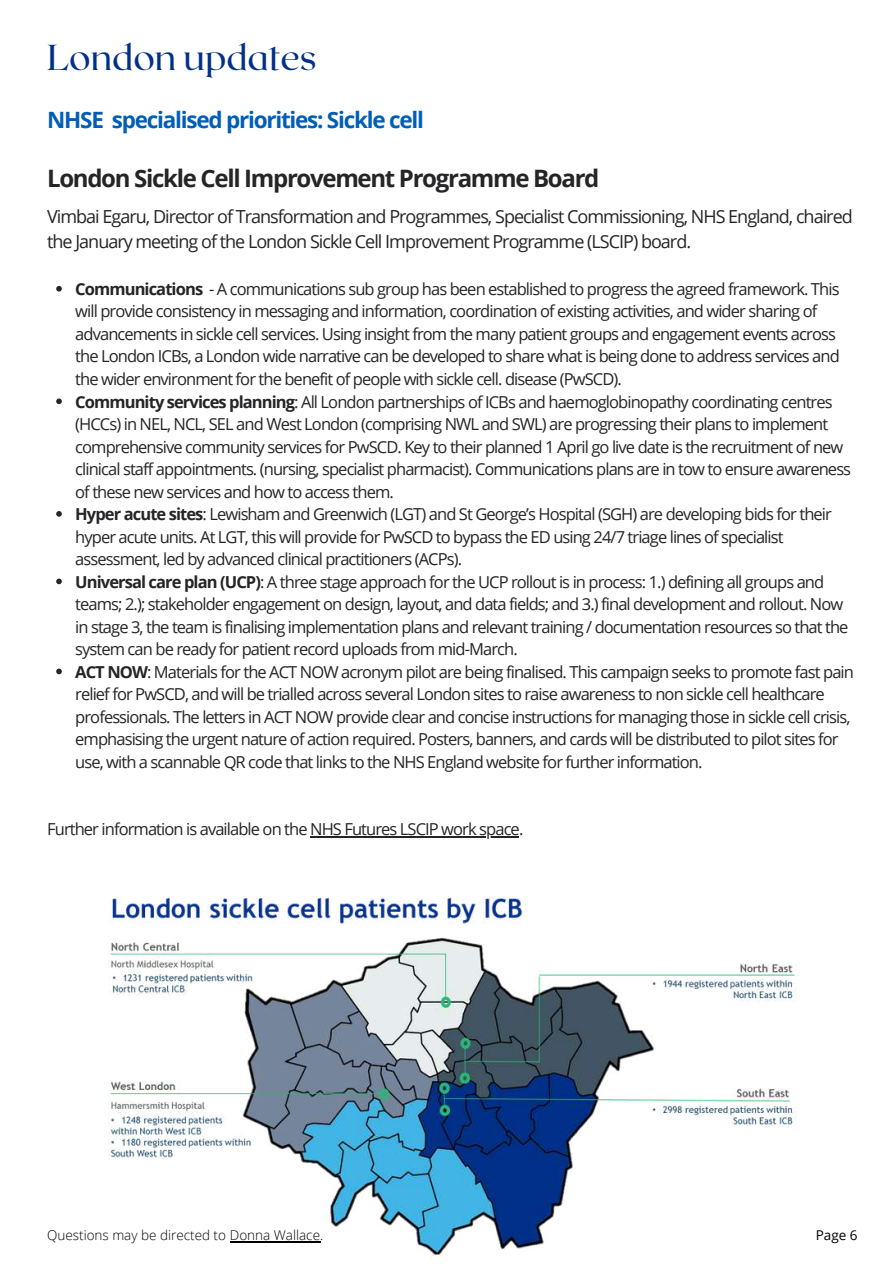
<style>
.page{position:relative;width:893px;height:1264px;background:#fff}
.page>*{position:absolute;margin:0;border:0;box-sizing:border-box;transform-origin:0 0}
.t1{font:36px "Roxborough CF";color:#003087}
.t2{font:700 24px "Open Sans";letter-spacing:-.055em;color:#252426}
.t3{font:700 22.5px "Open Sans";letter-spacing:-.055em;color:#005eb8}
.t4{font:18px/24.8px "Open Sans";letter-spacing:-.055em;color:#252426}
.t5{font:16.5px/22.5px "Open Sans";letter-spacing:-.055em;color:#252426}
.t6{font:300 13.5px "Open Sans";color:#000}
.t7{font:13.5px "Open Sans";color:#000}
.s1{font-weight:700}
</style>
<div class="page">
<img style="left:108px;top:897px;width:689px;height:358px">
<svg style="left:56px;top:286px;width:6px;height:5px"></svg>
<svg style="left:56px;top:398px;width:6px;height:6px"></svg>
<svg style="left:56px;top:511px;width:6px;height:5px"></svg>
<svg style="left:56px;top:578px;width:6px;height:6px"></svg>
<svg style="left:56px;top:668px;width:6px;height:6px"></svg>
<hr style="left:310px;top:836px;width:209px;height:1px;background:#252426">
<hr style="left:230px;top:1241px;width:90px;height:1px;background:#000">
<h1 class="t1" style="left:47px;top:34px;width:271px">London updates</h1>
<h3 class="t3" style="left:47px;top:104px;width:378px">NHSE specialised priorities: Sickle cell</h3>
<h2 class="t2" style="left:47px;top:161px;width:553px">London Sickle Cell Improvement Programme Board</h2>
<p class="t4" style="left:47px;top:203px;width:807px">Vimbai Egaru, Director of Transformation and Programmes, Specialist Commissioning, NHS England, chaired the January meeting of the London Sickle Cell Improvement Programme (LSCIP) board.</p>
<p class="t5" style="left:75px;top:277px;width:780px"><span class="s1">Communications</span> - A communications sub group has been established to progress the agreed framework. This will provide consistency in messaging and information, coordination of existing activities, and wider sharing of advancements in sickle cell services. Using insight from the many patient groups and engagement events across the London ICBs, a London wide narrative can be developed to share what is being done to address services and the wider environment for the benefit of people with sickle cell. disease (PwSCD).<br><span class="s1">Community services planning</span>: All London partnerships of ICBs and haemoglobinopathy coordinating centres (HCCs) in NEL, NCL, SEL and West London (comprising NWL and SWL) are progressing their plans to implement comprehensive community services for PwSCD. Key to their planned 1 April go live date is the recruitment of new clinical staff appointments. (nursing, specialist pharmacist). Communications plans are in tow to ensure awareness of these new services and how to access them.<br><span class="s1">Hyper acute sites</span>: Lewisham and Greenwich (LGT) and St George’s Hospital (SGH) are developing bids for their hyper acute units. At LGT, this will provide for PwSCD to bypass the ED using 24/7 triage lines of specialist assessment, led by advanced clinical practitioners (ACPs).<br><span class="s1">Universal care plan (UCP)</span>: A three stage approach for the UCP rollout is in process: 1.) defining all groups and teams; 2.); stakeholder engagement on design, layout, and data fields; and 3.) final development and rollout. Now in stage 3, the team is finalising implementation plans and relevant training / documentation resources so that the system can be ready for patient record uploads from mid-March.<br><span class="s1">ACT NOW</span>: Materials for the ACT NOW acronym pilot are being finalised. This campaign seeks to promote fast pain relief for PwSCD, and will be trialled across several London sites to raise awareness to non sickle cell healthcare professionals. The letters in ACT NOW provide clear and concise instructions for managing those in sickle cell crisis, emphasising the urgent nature of action required. Posters, banners, and cards will be distributed to pilot sites for use, with a scannable QR code that links to the NHS England website for further information.</p>
<p class="t5" style="left:47px;top:817px;width:477px">Further information is available on the NHS Futures LSCIP work space.</p>
<p class="t6" style="left:47px;top:1225px;width:278px">Questions may be directed to Donna Wallace.</p>
<p class="t7" style="left:815px;top:1225px;width:43px">Page 6</p>
</div>
